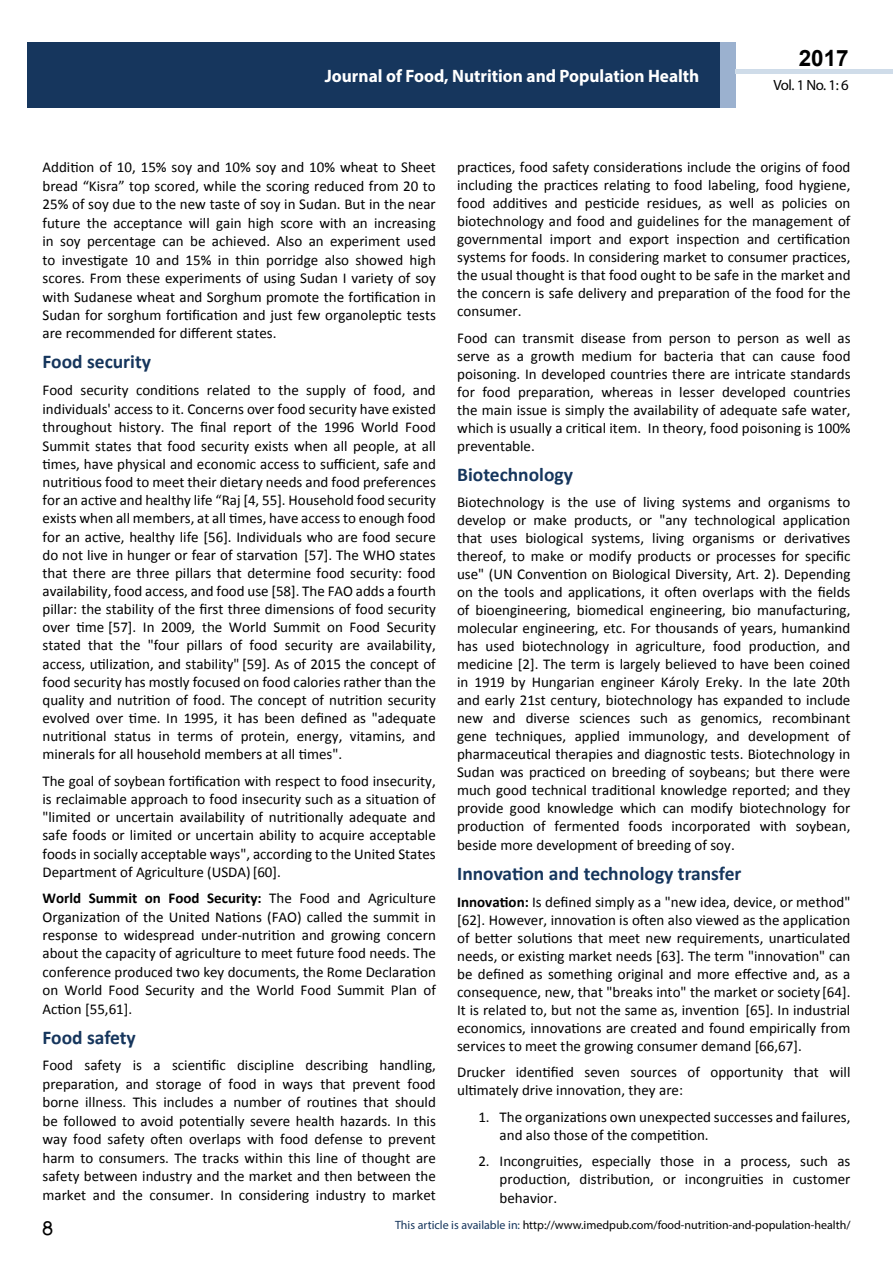
<style>
.page{position:relative;width:893px;height:1263px;background:#fff}
.page>*{position:absolute;margin:0;border:0;box-sizing:border-box;transform-origin:0 0}
.t1{font:25.5px "Tunga";color:#000}
.t2{font:700 22.5px "Arial";color:#000}
.t3{font:700 19.5px "Calibri";color:#16365d}
.t4{font:700 18px "Myriad Pro";color:#fff;scale:.96 1}
.t5{font:15px/18px "Calibri";color:#000;text-align:justify}
.t6{font:14.85px "Myriad Pro";color:#000}
.t7{font:12px "Myriad Pro";color:#000}
.s1{font-weight:700}
.s2{color:#16365d}
</style>
<div class="page">
<div style="left:27px;top:42px;width:694px;height:66px;background:#16365d"></div>
<div style="left:720px;top:42px;width:16px;height:66px;background:#9bb1cf"></div>
<div style="left:736px;top:69px;width:157px;height:5px;background:#cfdce9"></div>
<p class="t4" style="left:325px;top:64px;width:392px">Journal of Food, Nutrition and Population Health</p>
<h2 class="t2" style="left:799px;top:43px;width:52px">2017</h2>
<p class="t6" style="left:773px;top:76px;width:77px">Vol. 1 No. 1: 6</p>
<p class="t5" style="left:43px;top:158px;width:395px;line-height:18.5px">Addition of 10, 15% soy and 10% soy and 10% wheat to Sheet bread “Kisra” top scored, while the scoring reduced from 20 to 25% of soy due to the new taste of soy in Sudan. But in the near future the acceptance will gain high score with an increasing in soy percentage can be achieved. Also an experiment used to investigate 10 and 15% in thin porridge also showed high scores. From these experiments of using Sudan I variety of soy with Sudanese wheat and Sorghum promote the fortification in Sudan for sorghum fortification and just few organoleptic tests are recommended for different states.</p>
<h3 class="t3" style="left:43px;top:349px;width:110px">Food security</h3>
<p class="t5" style="left:42px;top:381px;width:395px">Food security conditions related to the supply of food, and individuals' access to it. Concerns over food security have existed throughout history. The final report of the 1996 World Food Summit states that food security exists when all people, at all times, have physical and economic access to sufficient, safe and nutritious food to meet their dietary needs and food preferences for an active and healthy life “Raj [4, 55]. Household food security exists when all members, at all times, have access to enough food for an active, healthy life [56]. Individuals who are food secure do not live in hunger or fear of starvation [57]. The WHO states that there are three pillars that determine food security: food availability, food access, and food use [58]. The FAO adds a fourth pillar: the stability of the first three dimensions of food security over time [57]. In 2009, the World Summit on Food Security stated that the "four pillars of food security are availability, access, utilization, and stability" [59]. As of 2015 the concept of food security has mostly focused on food calories rather than the quality and nutrition of food. The concept of nutrition security evolved over time. In 1995, it has been defined as "adequate nutritional status in terms of protein, energy, vitamins, and minerals for all household members at all times".</p>
<p class="t5" style="left:42px;top:772px;width:395px">The goal of soybean fortification with respect to food insecurity, is reclaimable approach to food insecurity such as a situation of "limited or uncertain availability of nutritionally adequate and safe foods or limited or uncertain ability to acquire acceptable foods in socially acceptable ways", according to the United States Department of Agriculture (USDA)[60].</p>
<p class="t5" style="left:43px;top:889px;width:395px"><span class="s1">World Summit on Food Security:</span> The Food and Agriculture Organization of the United Nations (FAO) called the summit in response to widespread under-nutrition and growing concern about the capacity of agriculture to meet future food needs. The conference produced two key documents, the Rome Declaration on World Food Security and the World Food Summit Plan of Action [55,61].</p>
<h3 class="t3" style="left:43px;top:1024px;width:95px">Food safety</h3>
<p class="t5" style="left:43px;top:1056px;width:395px;line-height:18.5px">Food safety is a scientific discipline describing handling, preparation, and storage of food in ways that prevent food borne illness. This includes a number of routines that should be followed to avoid potentially severe health hazards. In this way food safety often overlaps with food defense to prevent harm to consumers. The tracks within this line of thought are safety between industry and the market and then between the market and the consumer. In considering industry to market</p>
<p class="t5" style="left:457px;top:158px;width:395px">practices, food safety considerations include the origins of food including the practices relating to food labeling, food hygiene, food additives and pesticide residues, as well as policies on biotechnology and food and guidelines for the management of governmental import and export inspection and certification systems for foods. In considering market to consumer practices, the usual thought is that food ought to be safe in the market and the concern is safe delivery and preparation of the food for the consumer.</p>
<p class="t5" style="left:457px;top:329px;width:395px">Food can transmit disease from person to person as well as serve as a growth medium for bacteria that can cause food poisoning. In developed countries there are intricate standards for food preparation, whereas in lesser developed countries the main issue is simply the availability of adequate safe water, which is usually a critical item. In theory, food poisoning is 100% preventable.</p>
<h3 class="t3" style="left:457px;top:462px;width:117px">Biotechnology</h3>
<p class="t5" style="left:457px;top:493px;width:395px">Biotechnology is the use of living systems and organisms to develop or make products, or "any technological application that uses biological systems, living organisms or derivatives thereof, to make or modify products or processes for specific use" (UN Convention on Biological Diversity, Art. 2). Depending on the tools and applications, it often overlaps with the fields of bioengineering, biomedical engineering, bio manufacturing, molecular engineering, etc. For thousands of years, humankind has used biotechnology in agriculture, food production, and medicine [2]. The term is largely believed to have been coined in 1919 by Hungarian engineer Károly Ereky. In the late 20th and early 21st century, biotechnology has expanded to include new and diverse sciences such as genomics, recombinant gene techniques, applied immunology, and development of pharmaceutical therapies and diagnostic tests. Biotechnology in Sudan was practiced on breeding of soybeans; but there were much good technical traditional knowledge reported; and they provide good knowledge which can modify biotechnology for production of fermented foods incorporated with soybean, beside more development of breeding of soy.</p>
<h3 class="t3" style="left:457px;top:861px;width:286px">Innovation and technology transfer</h3>
<p class="t5" style="left:457px;top:893px;width:395px"><span class="s1">Innovation:</span> Is defined simply as a "new idea, device, or method" [62]. However, innovation is often also viewed as the application of better solutions that meet new requirements, unarticulated needs, or existing market needs [63]. The term "innovation" can be defined as something original and more effective and, as a consequence, new, that "breaks into" the market or society [64].<br>It is related to, but not the same as, invention [65]. In industrial economics, innovations are created and found empirically from services to meet the growing consumer demand [66,67].</p>
<p class="t5" style="left:457px;top:1063px;width:395px">Drucker identified seven sources of opportunity that will ultimately drive innovation, they are:</p>
<p class="t5" style="left:500px;top:1108px;width:352px;text-indent:-21px">1. The organizations own unexpected successes and failures, and also those of the competition.</p>
<p class="t5" style="left:500px;top:1152px;width:352px;text-indent:-21px">2. Incongruities, especially those in a process, such as production, distribution, or incongruities in customer behavior.</p>
<h1 class="t1" style="left:42px;top:1211px;width:13px">8</h1>
<p class="t7" style="left:395px;top:1218px;width:457px"><span class="s2">This article is available in:</span> http://www.imedpub.com/food-nutrition-and-population-health/</p>
</div>
